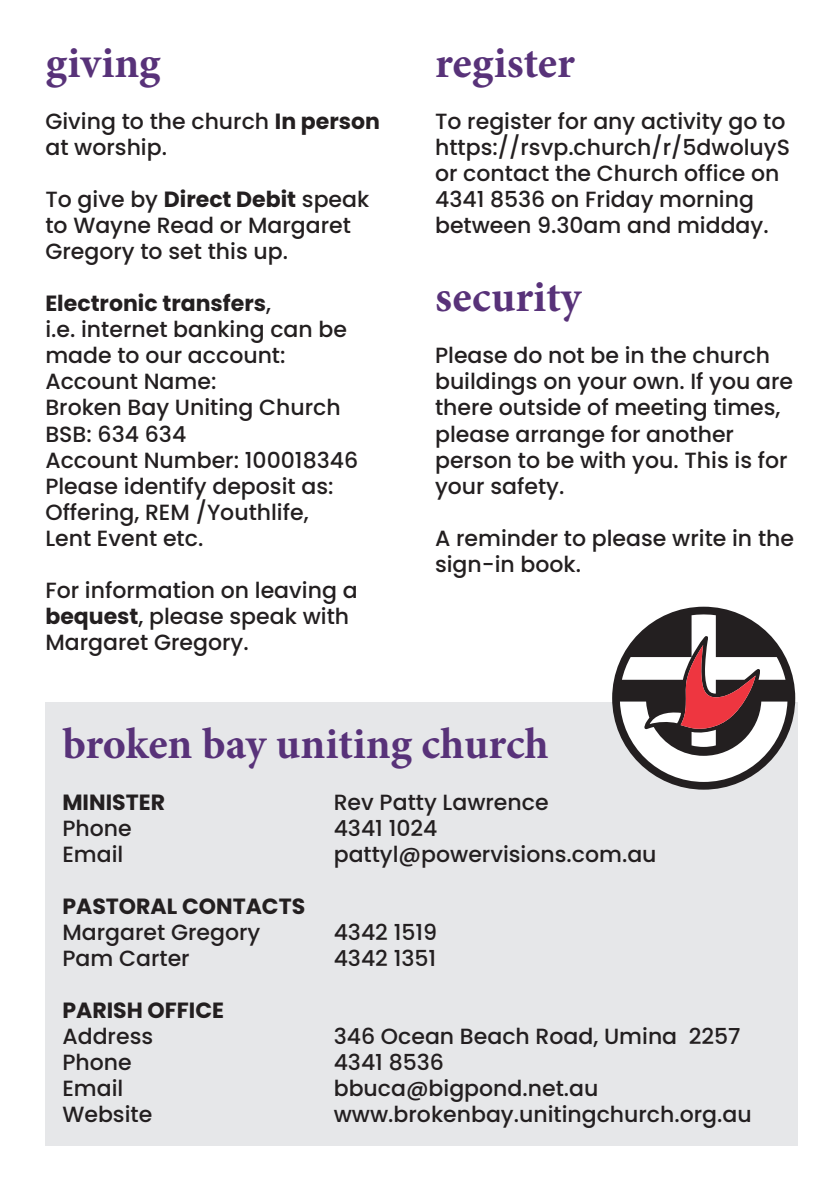
<style>
.page{position:relative;width:840px;height:1191px;background:#fff}
.page>*{position:absolute;margin:0;border:0;box-sizing:border-box;transform-origin:0 0}
.t1{font:700 44px "Minion Pro";color:#583279}
.t2{font:500 22px/26px "Poppins";color:#231f20}
.t3{font:700 22px "Poppins";color:#231f20}
.s1{font-weight:700}
</style>
<div class="page">
<div style="left:45px;top:702px;width:752px;height:443px;background:#e6e7e9"></div>
<svg style="left:612px;top:606px;width:182px;height:183px"></svg>
<p class="t1" style="left:45px;top:32px;width:117px">giving</p>
<p class="t2" style="left:45px;top:109px;width:336px">Giving to the church <span class="s1">In person </span>at worship.</p>
<p class="t2" style="left:45px;top:187px;width:325px">To give by <span class="s1">Direct Debit</span> speak to Wayne Read or Margaret<br>Gregory to set this up.</p>
<p class="t2" style="left:45px;top:291px;width:303px"><span class="s1">Electronic transfers</span>,<br>i.e. internet banking can be made to our account:</p>
<p class="t2" style="left:45px;top:369px;width:297px">Account Name:<br>Broken Bay Uniting Church</p>
<p class="t2" style="left:45px;top:421px;width:142px">BSB: 634 634</p>
<p class="t2" style="left:45px;top:447px;width:314px">Account Number: 100018346</p>
<p class="t2" style="left:45px;top:473px;width:289px">Please identify deposit as:<br>Offering, REM /Youthlife,<br>Lent Event etc.</p>
<p class="t2" style="left:45px;top:577px;width:313px">For information on leaving a <span class="s1">bequest</span>, please speak with<br>Margaret Gregory.</p>
<p class="t1" style="left:435px;top:32px;width:141px">register</p>
<p class="t2" style="left:435px;top:109px;width:351px">To register for any activity go to</p>
<p class="t2" style="left:435px;top:135px;width:356px">https://rsvp.church/r/5dwoluyS</p>
<p class="t2" style="left:435px;top:161px;width:346px">or contact the Church office on<br>4341 8536 on Friday morning between 9.30am and midday.</p>
<p class="t1" style="left:435px;top:266px;width:148px">security</p>
<p class="t2" style="left:435px;top:343px;width:359px">Please do not be in the church buildings on your own. If you are there outside of meeting times, please arrange for another person to be with you. This is for</p>
<p class="t2" style="left:435px;top:473px;width:131px">your safety.</p>
<p class="t2" style="left:435px;top:525px;width:360px">A reminder to please write in the sign-in book.</p>
<p class="t1" style="left:62px;top:712px;width:487px">broken bay uniting church</p>
<p class="t3" style="left:62px;top:789px;width:104px">MINISTER</p>
<p class="t2" style="left:333px;top:789px;width:216px">Rev Patty Lawrence</p>
<p class="t2" style="left:62px;top:815px;width:71px">Phone</p>
<p class="t2" style="left:333px;top:815px;width:105px">4341 1024</p>
<p class="t2" style="left:62px;top:841px;width:62px">Email</p>
<p class="t2" style="left:333px;top:841px;width:324px">pattyl@powervisions.com.au</p>
<p class="t3" style="left:62px;top:893px;width:244px">PASTORAL CONTACTS</p>
<p class="t2" style="left:62px;top:919px;width:199px">Margaret Gregory</p>
<p class="t2" style="left:333px;top:919px;width:105px">4342 1519</p>
<p class="t2" style="left:62px;top:945px;width:129px">Pam Carter</p>
<p class="t2" style="left:333px;top:945px;width:104px">4342 1351</p>
<p class="t3" style="left:62px;top:997px;width:163px">PARISH OFFICE</p>
<p class="t2" style="left:62px;top:1023px;width:92px">Address</p>
<p class="t2" style="left:333px;top:1023px;width:408px">346 Ocean Beach Road, Umina 2257</p>
<p class="t2" style="left:62px;top:1049px;width:71px">Phone</p>
<p class="t2" style="left:333px;top:1049px;width:112px">4341 8536</p>
<p class="t2" style="left:62px;top:1075px;width:62px">Email</p>
<p class="t2" style="left:333px;top:1075px;width:266px">bbuca@bigpond.net.au</p>
<p class="t2" style="left:62px;top:1101px;width:91px">Website</p>
<p class="t2" style="left:333px;top:1101px;width:419px">www.brokenbay.unitingchurch.org.au</p>
</div>
